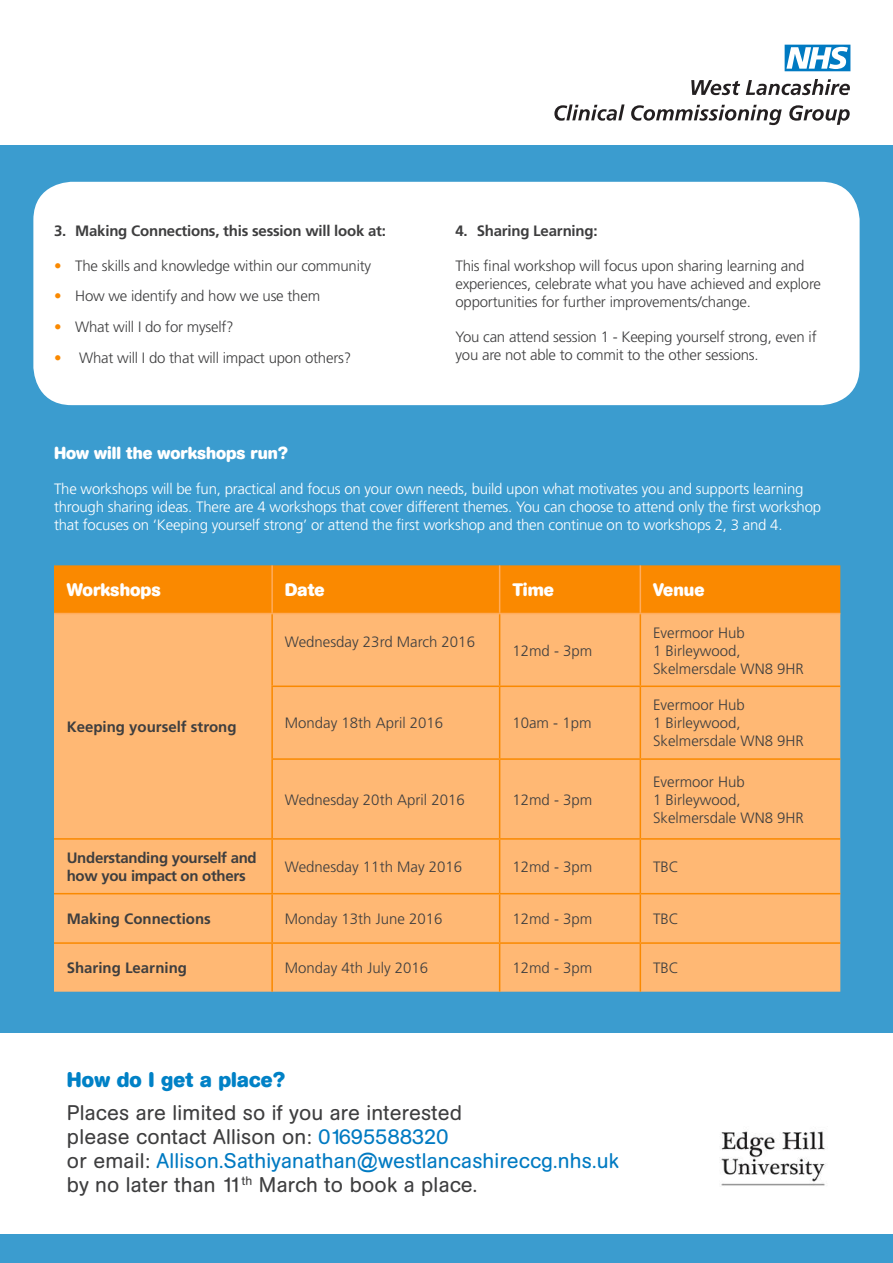
<style>
.page{position:relative;width:893px;height:1263px;background:#fff}
.page>*{position:absolute;margin:0;border:0;box-sizing:border-box;transform-origin:0 0}
.t1{font:21px/24px "AG Book Rounded";letter-spacing:.01em;color:#3e3e3f}
.t2{font:700 21px "AG Book Rounded";letter-spacing:.01em;color:#0081c6}
.t3{font:700 18px "AG Book Rounded";color:#fff}
.t4{font:700 17.25px "AG Book Rounded";color:#fff}
.t5{font:300 15px/18px "Frutiger LT Std";letter-spacing:-.015em;color:#3e3e3f}
.t6{font:300 15px/18px "Frutiger LT Std";letter-spacing:-.015em;color:#fff}
.t7{font:700 15px/18px "Frutiger LT Std";letter-spacing:-.015em;color:#3e3e3f}
.s1{color:#fa8900}
.s2{color:#007ac2}
.s3{font-family:"Arial";color:#007ac2}
</style>
<div class="page">
<div style="left:0;top:146px;width:893px;height:1117px;background:#3b9ccf"></div>
<div style="left:33px;top:182px;width:827px;height:223px;background:#fff;border-radius:38px"></div>
<div style="left:54px;top:565px;width:786px;height:48px;background:#fa8900"></div>
<div style="left:54px;top:614px;width:786px;height:378px;background:#ffb874"></div>
<hr style="left:271px;top:565px;width:2px;height:48px;background:#ffac5d">
<hr style="left:499px;top:565px;width:1px;height:48px;background:#ffac5d">
<hr style="left:640px;top:565px;width:1px;height:48px;background:#ffac5d">
<hr style="left:54px;top:613px;width:218px;height:1px;background:#ffac5d">
<hr style="left:272px;top:613px;width:228px;height:1px;background:#ffac5d">
<hr style="left:500px;top:613px;width:140px;height:1px;background:#ffac5d">
<hr style="left:640px;top:613px;width:200px;height:1px;background:#ffac5d">
<hr style="left:271px;top:614px;width:2px;height:71px;background:#fa8900">
<hr style="left:499px;top:614px;width:1px;height:71px;background:#fa8900">
<hr style="left:640px;top:614px;width:1px;height:71px;background:#fa8900">
<hr style="left:271px;top:685px;width:229px;height:2px;background:#fa8900">
<hr style="left:271px;top:687px;width:2px;height:71px;background:#fa8900">
<hr style="left:500px;top:685px;width:140px;height:2px;background:#fa8900">
<hr style="left:499px;top:687px;width:1px;height:71px;background:#fa8900">
<hr style="left:640px;top:685px;width:200px;height:2px;background:#fa8900">
<hr style="left:640px;top:687px;width:1px;height:71px;background:#fa8900">
<hr style="left:271px;top:758px;width:229px;height:2px;background:#fa8900">
<hr style="left:271px;top:760px;width:2px;height:78px;background:#fa8900">
<hr style="left:500px;top:758px;width:140px;height:2px;background:#fa8900">
<hr style="left:499px;top:760px;width:1px;height:78px;background:#fa8900">
<hr style="left:640px;top:758px;width:200px;height:2px;background:#fa8900">
<hr style="left:640px;top:760px;width:1px;height:78px;background:#fa8900">
<hr style="left:54px;top:838px;width:218px;height:2px;background:#fa8900">
<hr style="left:272px;top:838px;width:228px;height:2px;background:#fa8900">
<hr style="left:271px;top:840px;width:2px;height:53px;background:#fa8900">
<hr style="left:500px;top:838px;width:140px;height:2px;background:#fa8900">
<hr style="left:499px;top:840px;width:1px;height:53px;background:#fa8900">
<hr style="left:640px;top:838px;width:200px;height:2px;background:#fa8900">
<hr style="left:640px;top:840px;width:1px;height:53px;background:#fa8900">
<hr style="left:271px;top:894px;width:2px;height:48px;background:#fa8900">
<hr style="left:499px;top:894px;width:1px;height:48px;background:#fa8900">
<hr style="left:640px;top:894px;width:1px;height:48px;background:#fa8900">
<hr style="left:54px;top:942px;width:218px;height:2px;background:#fa8900">
<hr style="left:272px;top:942px;width:228px;height:2px;background:#fa8900">
<hr style="left:271px;top:944px;width:2px;height:48px;background:#fa8900">
<hr style="left:500px;top:942px;width:140px;height:2px;background:#fa8900">
<hr style="left:499px;top:944px;width:1px;height:48px;background:#fa8900">
<hr style="left:640px;top:942px;width:200px;height:2px;background:#fa8900">
<hr style="left:640px;top:944px;width:1px;height:48px;background:#fa8900">
<hr style="left:54px;top:893px;width:218px;height:1px;background:#fa8900">
<hr style="left:272px;top:893px;width:228px;height:1px;background:#fa8900">
<hr style="left:500px;top:893px;width:140px;height:1px;background:#fa8900">
<hr style="left:640px;top:893px;width:200px;height:1px;background:#fa8900">
<svg style="left:785px;top:45px;width:65px;height:26px"></svg>
<svg style="left:691px;top:80px;width:49px;height:15px"></svg>
<svg style="left:746px;top:79px;width:104px;height:16px"></svg>
<svg style="left:554px;top:104px;width:70px;height:17px"></svg>
<svg style="left:631px;top:105px;width:151px;height:20px"></svg>
<svg style="left:789px;top:105px;width:61px;height:20px"></svg>
<div style="left:0;top:1033px;width:893px;height:201px;background:#fff"></div>
<img style="left:720px;top:1131px;width:106px;height:55px">
<p class="t7" style="left:54px;top:221px;width:333px">3. Making Connections, this session will look at:</p>
<p class="t5" style="left:54px;top:257px;width:319px"><span class="s1">•</span> The skills and knowledge within our community</p>
<p class="t5" style="left:54px;top:287px;width:268px"><span class="s1">•</span> How we identify and how we use them</p>
<p class="t5" style="left:54px;top:318px;width:181px"><span class="s1">•</span> What will I do for myself?</p>
<p class="t5" style="left:54px;top:349px;width:299px"><span class="s1">•</span> What will I do that will impact upon others?</p>
<p class="t7" style="left:455px;top:221px;width:144px">4. Sharing Learning:</p>
<p class="t5" style="left:455px;top:257px;width:367px">This final workshop will focus upon sharing learning and experiences, celebrate what you have achieved and explore opportunities for further improvements/change.</p>
<p class="t5" style="left:455px;top:328px;width:363px">You can attend session 1 - Keeping yourself strong, even if you are not able to commit to the other sessions.</p>
<p class="t4" style="left:54px;top:443px;width:235px">How will the workshops run?</p>
<p class="t6" style="left:54px;top:480px;width:769px">The workshops will be fun, practical and focus on your own needs, build upon what motivates you and supports learning through sharing ideas. There are 4 workshops that cover different themes. You can choose to attend only the first workshop that focuses on ‘Keeping yourself strong’ or attend the first workshop and then continue on to workshops 2, 3 and 4.</p>
<p class="t3" style="left:67px;top:580px;width:96px">Workshops</p>
<p class="t3" style="left:285px;top:580px;width:41px">Date</p>
<p class="t3" style="left:512px;top:580px;width:43px">Time</p>
<p class="t3" style="left:653px;top:580px;width:53px">Venue</p>
<p class="t7" style="left:67px;top:718px;width:171px">Keeping yourself strong</p>
<p class="t5" style="left:285px;top:633px;width:192px">Wednesday 23rd March 2016</p>
<p class="t5" style="left:512px;top:642px;width:82px">12md - 3pm</p>
<p class="t5" style="left:285px;top:714px;width:160px">Monday 18th April 2016</p>
<p class="t5" style="left:512px;top:714px;width:81px">10am - 1pm</p>
<p class="t5" style="left:285px;top:791px;width:181px">Wednesday 20th April 2016</p>
<p class="t5" style="left:512px;top:791px;width:82px">12md - 3pm</p>
<p class="t5" style="left:653px;top:624px;width:93px">Evermoor Hub</p>
<p class="t5" style="left:653px;top:642px;width:89px">1 Birleywood,</p>
<p class="t5" style="left:653px;top:660px;width:152px">Skelmersdale WN8 9HR</p>
<p class="t5" style="left:653px;top:696px;width:93px">Evermoor Hub</p>
<p class="t5" style="left:653px;top:714px;width:89px">1 Birleywood,</p>
<p class="t5" style="left:653px;top:732px;width:152px">Skelmersdale WN8 9HR</p>
<p class="t5" style="left:653px;top:773px;width:93px">Evermoor Hub</p>
<p class="t5" style="left:653px;top:791px;width:89px">1 Birleywood,</p>
<p class="t5" style="left:653px;top:809px;width:152px">Skelmersdale WN8 9HR</p>
<p class="t7" style="left:67px;top:849px;width:192px">Understanding yourself and how you impact on others</p>
<p class="t5" style="left:285px;top:858px;width:179px">Wednesday 11th May 2016</p>
<p class="t5" style="left:512px;top:858px;width:82px">12md - 3pm</p>
<p class="t5" style="left:653px;top:858px;width:27px">TBC</p>
<p class="t7" style="left:67px;top:910px;width:146px">Making Connections</p>
<p class="t5" style="left:285px;top:910px;width:159px">Monday 13th June 2016</p>
<p class="t5" style="left:512px;top:910px;width:82px">12md - 3pm</p>
<p class="t5" style="left:653px;top:910px;width:27px">TBC</p>
<p class="t7" style="left:67px;top:959px;width:122px">Sharing Learning</p>
<p class="t5" style="left:285px;top:959px;width:145px">Monday 4th July 2016</p>
<p class="t5" style="left:512px;top:959px;width:82px">12md - 3pm</p>
<p class="t5" style="left:653px;top:959px;width:27px">TBC</p>
<p class="t2" style="left:67px;top:1068px;width:220px">How do I get a place?</p>
<p class="t1" style="left:67px;top:1100px;width:553px">Places are limited so if you are interested<br>please contact Allison on: <span class="s2">01695588320<br></span>or email: <span class="s2">Allison.Sathiyanathan</span><span class="s3">@</span><span class="s2">westlancashireccg.nhs.uk </span>by no later than 11<sup>th</sup> March to book a place.</p>
</div>
